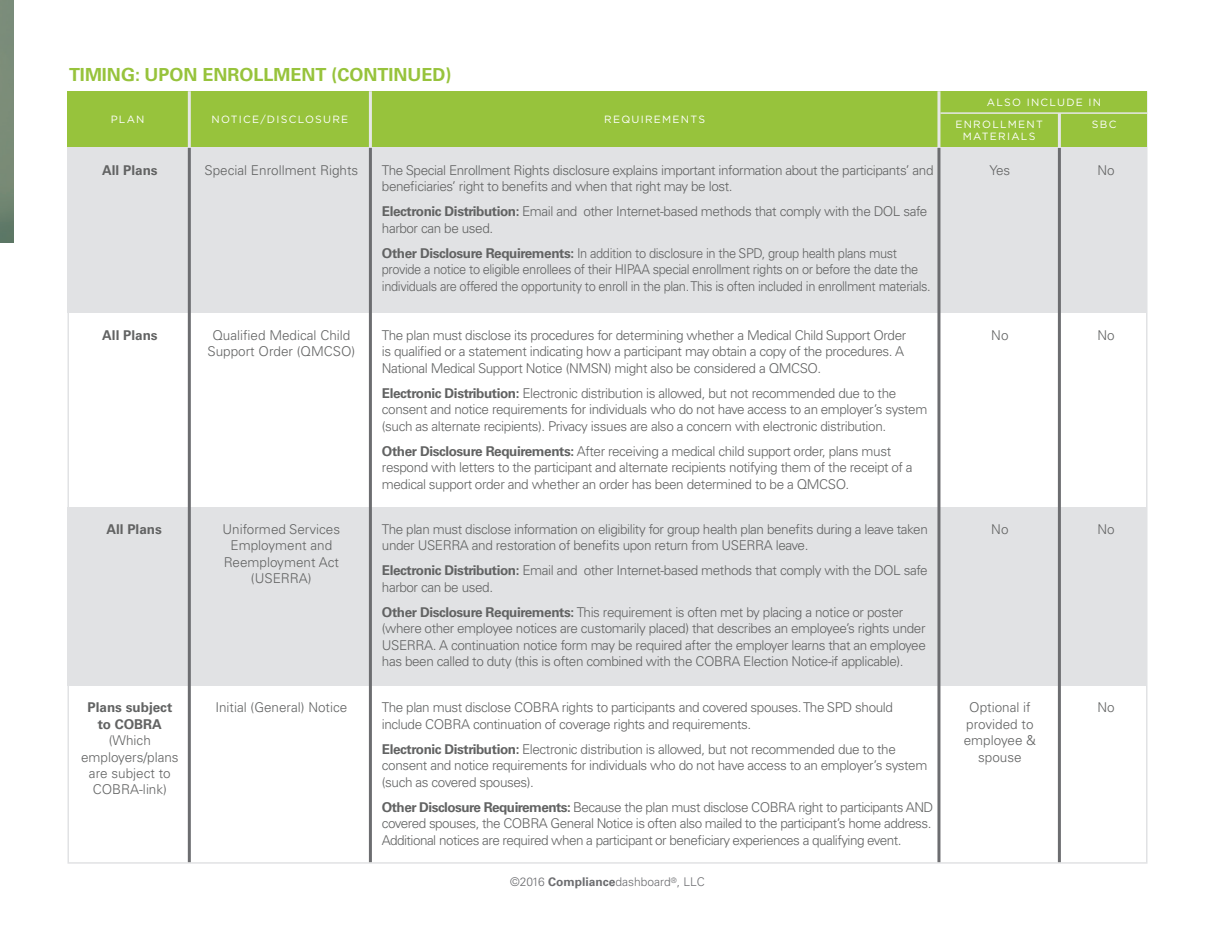
<style>
.page{position:relative;width:1215px;height:945px;background:#fff}
.page>*{position:absolute;margin:0;border:0;box-sizing:border-box;transform-origin:0 0}
.t1{font:700 18px "Univers LT Pro 65";color:#97c33c}
.t2{font:300 13.5px/16.5px "Univers LT Pro 45";letter-spacing:-.03em;color:#626363}
.t3{font:300 13.5px/16.5px "Univers LT Pro 45";color:#626363;text-align:center}
.t4{font:300 13.5px/16.5px "Univers LT Pro 45";letter-spacing:-.03em;color:#626363;scale:.95 1}
.t5{font:700 13.5px/16.5px "Univers LT Pro 65";color:#626363;text-align:center}
.t6{font:300 12px "Univers LT Pro 45";color:#6c6d70}
.t7{font:10.5px/12.6px "Gotham";letter-spacing:.12em;color:#fff;text-align:center}
.s1{font-family:"Univers LT Pro 65";font-weight:700}
</style>
<div class="page">
<img style="left:0;top:0;width:14px;height:242px">
<div style="left:68px;top:91px;width:1080px;height:57px;background:#97c33c"></div>
<div style="left:68px;top:148px;width:1080px;height:165px;background:#e1e2e4"></div>
<div style="left:68px;top:507px;width:1080px;height:178px;background:#e1e2e4"></div>
<hr style="left:188px;top:91px;width:3px;height:57px;background:#e6e7e6">
<hr style="left:369px;top:91px;width:3px;height:57px;background:#e6e7e6">
<hr style="left:937px;top:91px;width:3px;height:57px;background:#e6e7e6">
<hr style="left:188px;top:148px;width:3px;height:714px;background:#6c6d70">
<hr style="left:369px;top:148px;width:3px;height:714px;background:#6c6d70">
<hr style="left:937px;top:148px;width:3px;height:714px;background:#6c6d70">
<hr style="left:1058px;top:148px;width:3px;height:714px;background:#6c6d70">
<hr style="left:1058px;top:113px;width:3px;height:35px;background:#e6e7e6">
<hr style="left:940px;top:112px;width:207px;height:2px;background:#e6e7e6">
<h1 class="t1" style="left:69px;top:63px;width:384px">timing: upon enrollment (continued)</h1>
<p class="t7" style="left:111px;top:113px;width:33px">PLAN</p>
<p class="t7" style="left:211px;top:113px;width:138px">NOTICE/D ISCLOSURE</p>
<p class="t7" style="left:604px;top:113px;width:101px">REQUIREMENTS</p>
<p class="t7" style="left:1092px;top:90px;width:26px;line-height:22.4px;text-align:left;text-indent:-105px">ALSO INCLUDE IN<br>SBC</p>
<p class="t7" style="left:955px;top:118px;width:89px">EN ROLLMENT<br>MATERIALS</p>
<p class="t5" style="left:102px;top:162px;width:57px">All Plans</p>
<p class="t3" style="left:204px;top:162px;width:155px">Special Enrollment Rights</p>
<p class="t2" style="left:382px;top:162px;width:553px">The Special Enrollment Rights disclosure explains important information about the participants’ and</p>
<p class="t2" style="left:990px;top:162px;width:22px">Yes</p>
<p class="t2" style="left:1098px;top:162px;width:19px">No</p>
<p class="t2" style="left:382px;top:174px;width:547px;line-height:25px">beneficiaries’ right to benefits and when that right may be lost.<br><span class="s1">Electronic Distribution:</span> Email and other Internet-based methods that comply with the DOL safe</p>
<p class="t2" style="left:382px;top:215px;width:517px;line-height:25px">harbor can be used.<br><span class="s1">Other Disclosure Requirements:</span> In addition to disclosure in the SPD, group health plans must</p>
<p class="t4" style="left:382px;top:261px;width:579px">provide a notice to eligible enrollees of their HIPAA special enrollment rights on or before the date the individuals are offered the opportunity to enroll in the plan. This is often included in enrollment materials.</p>
<p class="t5" style="left:102px;top:327px;width:57px">All Plans</p>
<p class="t3" style="left:207px;top:327px;width:149px">Qualified Medical Child<br>Support Order (QMCSO)</p>
<p class="t2" style="left:382px;top:327px;width:526px">The plan must disclose its procedures for determining whether a Medical Child Support Order</p>
<p class="t2" style="left:991px;top:327px;width:19px">No</p>
<p class="t2" style="left:1098px;top:327px;width:19px">No</p>
<p class="t2" style="left:382px;top:343px;width:524px">is qualified or a statement indicating how a participant may obtain a copy of the procedures. A<br>National Medical Support Notice (NMSN) might also be considered a QMCSO.</p>
<p class="t2" style="left:382px;top:385px;width:547px"><span class="s1">Electronic Distribution:</span> Electronic distribution is allowed, but not recommended due to the consent and notice requirements for individuals who do not have access to an employer’s system (such as alternate recipients). Privacy issues are also a concern with electronic distribution.</p>
<p class="t2" style="left:382px;top:443px;width:532px"><span class="s1">Other Disclosure Requirements:</span> After receiving a medical child support order, plans must respond with letters to the participant and alternate recipients notifying them of the receipt of a medical support order and whether an order has been determined to be a QMCSO.</p>
<p class="t5" style="left:106px;top:521px;width:57px">All Plans</p>
<p class="t3" style="left:223px;top:521px;width:119px">Uniformed Services<br>Employment and<br>Reemployment Act (USERRA)</p>
<p class="t2" style="left:382px;top:521px;width:548px">The plan must disclose information on eligibility for group health plan benefits during a leave taken</p>
<p class="t2" style="left:991px;top:521px;width:19px">No</p>
<p class="t2" style="left:1098px;top:521px;width:19px">No</p>
<p class="t2" style="left:382px;top:533px;width:547px;line-height:25px">under USERRA and restoration of benefits upon return from USERRA leave.<br><span class="s1">Electronic Distribution:</span> Email and other Internet-based methods that comply with the DOL safe</p>
<p class="t2" style="left:382px;top:574px;width:523px;line-height:25px">harbor can be used.<br><span class="s1">Other Disclosure Requirements:</span> This requirement is often met by placing a notice or poster</p>
<p class="t2" style="left:382px;top:620px;width:545px;text-align:justify">(where other employee notices are customarily placed) that describes an employee’s rights under USERRA. A continuation notice form may be required after the employer learns that an employee has been called to duty (this is often combined with the COBRA Election Notice-if applicable).</p>
<p class="t5" style="left:87px;top:699px;width:86px">Plans subject to COBRA</p>
<p class="t3" style="left:81px;top:732px;width:99px">(Which employers/plans are subject to<br>COBRA-link)</p>
<p class="t2" style="left:382px;top:699px;width:513px">The plan must disclose COBRA rights to participants and covered spouses. The SPD should</p>
<p class="t2" style="left:1098px;top:699px;width:19px">No</p>
<p class="t2" style="left:382px;top:711px;width:516px;line-height:25px">include COBRA continuation of coverage rights and requirements.<br><span class="s1">Electronic Distribution:</span> Electronic distribution is allowed, but not recommended due to the</p>
<p class="t2" style="left:382px;top:757px;width:547px">consent and notice requirements for individuals who do not have access to an employer’s system (such as covered spouses).</p>
<p class="t2" style="left:382px;top:798px;width:553px"><span class="s1">Other Disclosure Requirements:</span> Because the plan must disclose COBRA right to participants AND covered spouses, the COBRA General Notice is often also mailed to the participant’s home address.<br>Additional notices are required when a participant or beneficiary experiences a qualifying event.</p>
<p class="t3" style="left:215px;top:699px;width:134px">Initial (General) Notice</p>
<p class="t3" style="left:964px;top:699px;width:74px">Optional if provided to employee &amp; spouse</p>
<p class="t6" style="left:510px;top:875px;width:196px">©2016 <span class="s1">Compliance</span>dashboard<sup>®</sup>, LLC</p>
</div>
